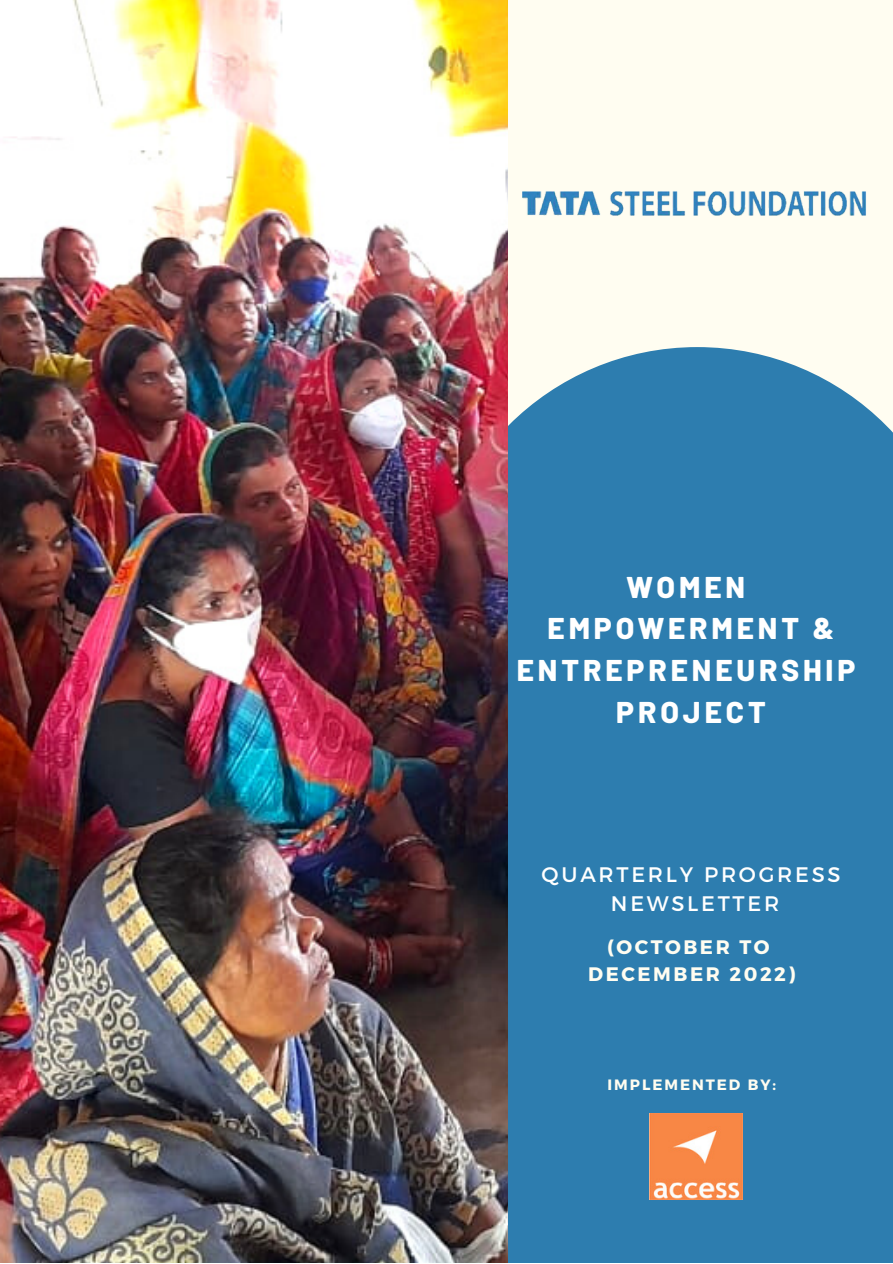
<style>
.page{position:relative;width:893px;height:1264px;background:#fff}
.page>*{position:absolute;margin:0;border:0;box-sizing:border-box;transform-origin:0 0}
.t1{font:800 30px/41.5px "Barlow";letter-spacing:.13em;color:#fff;text-align:center}
.t2{font:21px/29.2px "Montserrat";letter-spacing:.13em;color:#fff;text-align:center}
.t3{font:700 19.5px/27px "Montserrat";letter-spacing:.13em;color:#fffdf1;text-align:center}
.t4{font:700 15px "Montserrat";letter-spacing:.13em;color:#fffdf1}
</style>
<div class="page">
<div style="left:0;top:0;width:892px;height:1262px;background:#fffdf1"></div>
<div style="left:507px;top:347px;width:385px;height:915px;background:#2d7daf"></div>
<img style="left:522px;top:191px;width:344px;height:25px">
<img style="left:650px;top:1113px;width:92px;height:85px">
<img style="left:0;top:0;width:507px;height:1262px">
<p class="t1" style="left:516px;top:565px;width:340px">WOMEN<br>EMPOWERMENT &amp;<br>ENTREPRENEURSHIP<br>PROJECT</p>
<p class="t2" style="left:541px;top:858px;width:300px">QUARTERLY PROGRESS<br>NEWSLETTER</p>
<p class="t3" style="left:588px;top:932px;width:209px">(OCTOBER TO<br>DECEMBER 2022)</p>
<p class="t4" style="left:607px;top:1074px;width:170px">IMPLEMENTED BY:</p>
</div>
